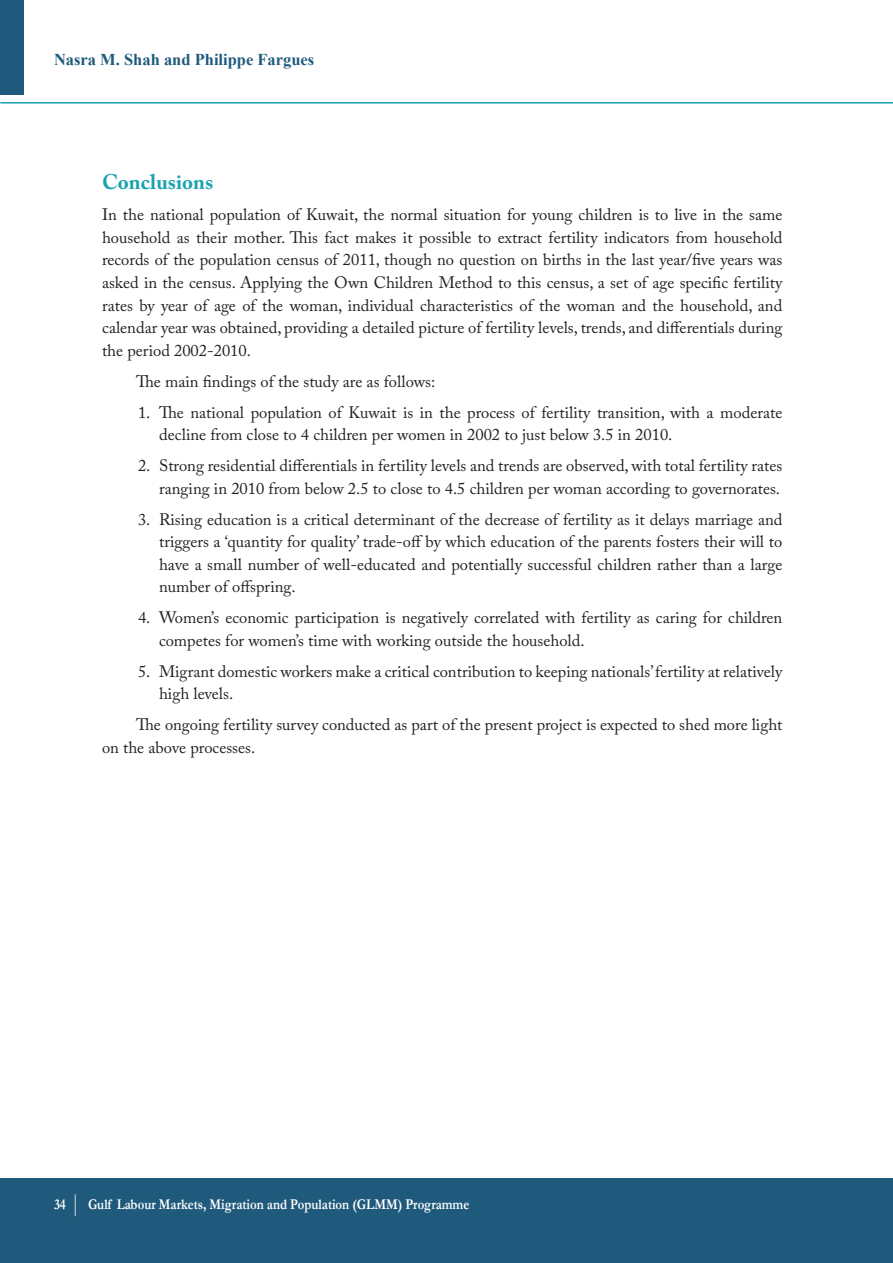
<style>
.page{position:relative;width:893px;height:1263px;background:#fff}
.page>*{position:absolute;margin:0;border:0;box-sizing:border-box;transform-origin:0 0}
.t1{font:700 21px "Adobe Caslon Pro";color:#1ba2b0}
.t2{font:16.5px/22.5px "Adobe Caslon Pro";color:#231f20}
.t3{font:700 16.5px "Times New Roman";color:#1f5a7d}
.t4{font:700 15px "Garamond";color:#fff;scale:.85 1}
</style>
<div class="page">
<div style="left:0;top:1179px;width:893px;height:84px;background:#1f5a7d"></div>
<hr style="left:0;top:102px;width:893px;height:2px;background:#1ba2b0">
<div style="left:0;top:0;width:24px;height:94px;background:#1f5a7d"></div>
<svg style="left:75px;top:1194px;width:1px;height:22px"></svg>
<p class="t3" style="left:54px;top:48px;width:262px">Nasra M. Shah and Philippe Fargues</p>
<p class="t1" style="left:102px;top:170px;width:113px">Conclusions</p>
<p class="t2" style="left:102px;top:203px;width:682px;text-align:justify">In the national population of Kuwait, the normal situation for young children is to live in the same household as their mother. This fact makes it possible to extract fertility indicators from household records of the population census of 2011, though no question on births in the last year/five years was asked in the census. Applying the Own Children Method to this census, a set of age specific fertility rates by year of age of the woman, individual characteristics of the woman and the household, and calendar year was obtained, providing a detailed picture of fertility levels, trends, and differentials during the period 2002-2010.</p>
<p class="t2" style="left:136px;top:370px;width:301px">The main findings of the study are as follows:</p>
<p class="t2" style="left:159px;top:401px;width:625px;text-indent:-21px">1. The national population of Kuwait is in the process of fertility transition, with a moderate decline from close to 4 children per women in 2002 to just below 3.5 in 2010.</p>
<p class="t2" style="left:138px;top:454px;width:646px;text-align:right">2. Strong residential differentials in fertility levels and trends are observed, with total fertility rates ranging in 2010 from below 2.5 to close to 4.5 children per woman according to governorates.</p>
<p class="t2" style="left:159px;top:508px;width:625px;text-align:justify;text-indent:-21px">3. Rising education is a critical determinant of the decrease of fertility as it delays marriage and triggers a ‘quantity for quality’ trade-off by which education of the parents fosters their will to have a small number of well-educated and potentially successful children rather than a large number of offspring.</p>
<p class="t2" style="left:159px;top:606px;width:625px;text-indent:-21px">4. Women’s economic participation is negatively correlated with fertility as caring for children competes for women’s time with working outside the household.</p>
<p class="t2" style="left:159px;top:660px;width:625px;text-indent:-21px">5. Migrant domestic workers make a critical contribution to keeping nationals’ fertility at relatively high levels.</p>
<p class="t2" style="left:102px;top:713px;width:682px;text-indent:34px">The ongoing fertility survey conducted as part of the present project is expected to shed more light on the above processes.</p>
<p class="t4" style="left:54px;top:1195px;width:16px">34</p>
<p class="t4" style="left:88px;top:1195px;width:450px">Gulf Labour Markets, Migration and Population (GLMM) Programme</p>
</div>
